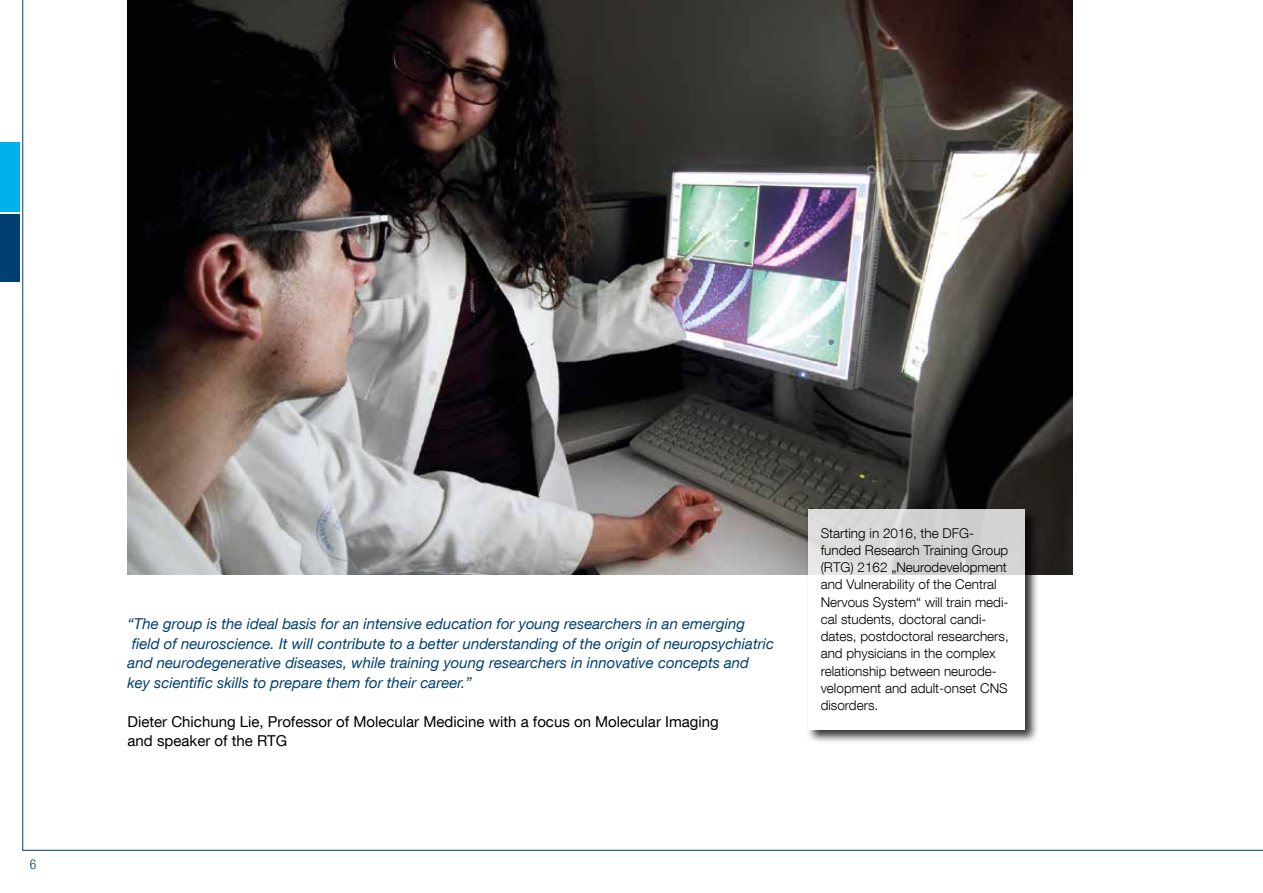
<style>
.page{position:relative;width:1263px;height:893px;background:#fff}
.page>*{position:absolute;margin:0;border:0;box-sizing:border-box;transform-origin:0 0}
.t1{font:italic 15px/19.5px "Helvetica Neue LT Com";color:#004070}
.t2{font:15px/19.5px "Helvetica Neue LT Com";color:#000}
.t3{font:300 13.5px/17.2px "Helvetica Neue LT Com";color:#000}
.t4{font:300 condensed 13.5px "Helvetica Neue LT Com";color:#004070}
</style>
<div class="page">
<div style="left:0;top:213px;width:20px;height:70px;background:#004070"></div>
<div style="left:0;top:142px;width:20px;height:71px;background:#00b1eb"></div>
<hr style="left:0;top:282px;width:22px;height:2px;background:#fff">
<svg style="left:0;top:212px;width:20px;height:1px"></svg>
<img style="left:128px;top:0;width:945px;height:574px">
<svg style="left:806px;top:507px;width:233px;height:235px"></svg>
<svg style="left:808px;top:509px;width:217px;height:220px"></svg>
<p class="t4" style="left:30px;top:856px;width:8px">6</p>
<p class="t1" style="left:128px;top:614px;width:648px">“The group is the ideal basis for an intensive education for young researchers in an emerging field of neuroscience. It will contribute to a better understanding of the origin of neuropsychiatric and neurodegenerative diseases, while training young researchers in innovative concepts and key scientific skills to prepare them for their career.”</p>
<p class="t2" style="left:128px;top:711px;width:593px">Dieter Chichung Lie, Professor of Molecular Medicine with a focus on Molecular Imaging and speaker of the RTG</p>
<p class="t3" style="left:821px;top:524px;width:190px">Starting in 2016, the DFG&shy;funded Research Training Group (RTG) 2162 „Neurodevelopment and Vulnerability of the Central<br>Nervous System“ will train medi&shy;cal students, doctoral candi&shy;dates, postdoctoral researchers, and physicians in the complex relationship between neurode&shy;velopment and adult-onset CNS disorders.</p>
</div>
